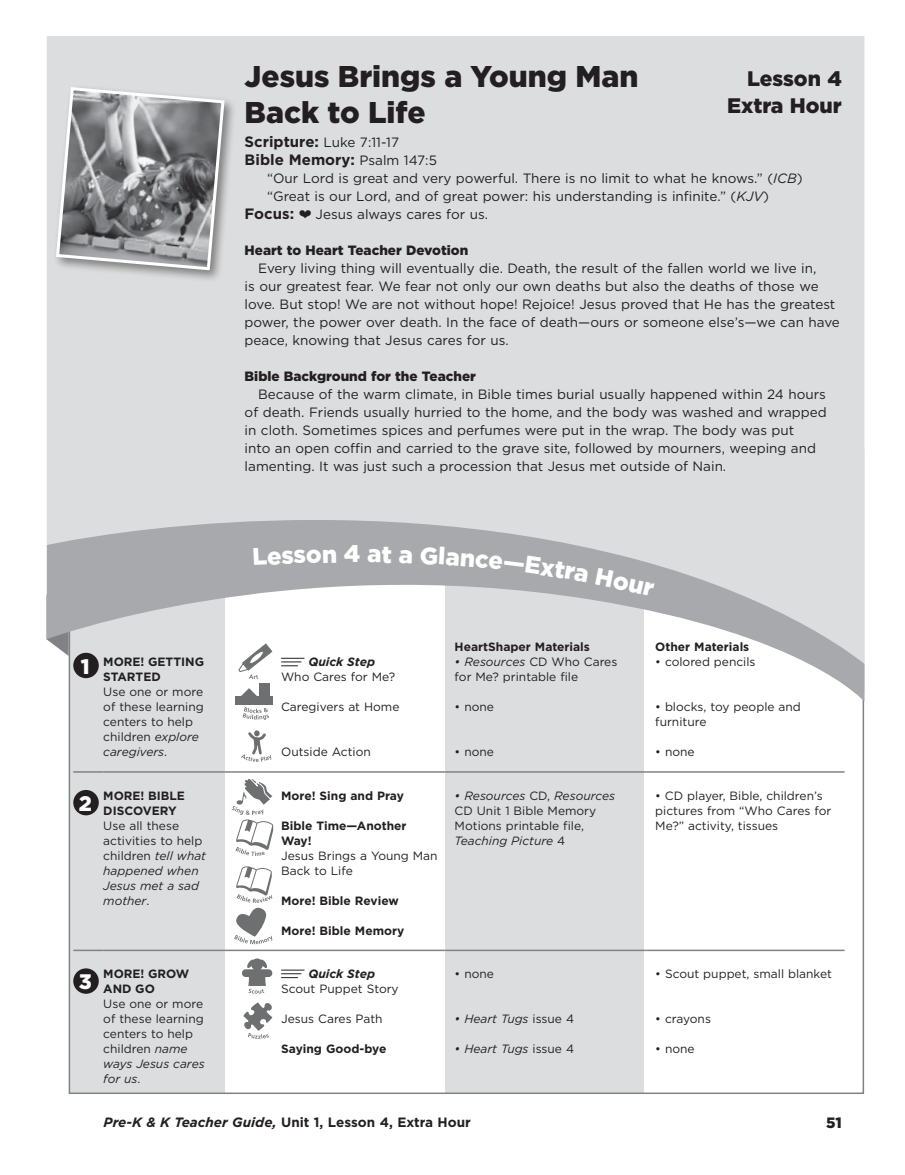
<style>
.page{position:relative;width:905px;height:1175px;background:#fff}
.page>*{position:absolute;margin:0;border:0;box-sizing:border-box;transform-origin:0 0}
.t1{font:900 30px/36px "Gotham";color:#231f20}
.t2{font:900 24px "Gotham";color:#fff}
.t3{font:900 21px/27px "Gotham";color:#231f20;text-align:right}
.t4{font:900 21px "Gotham";color:#fff}
.t5{font:700 15px "Gotham";color:#231f20}
.t6{font:900 15px "Gotham";color:#231f20}
.t7{font:13.5px/18px "Gotham";color:#231f20}
.t8{font:900 13.5px "Gotham";color:#231f20}
.t9{font:700 13.5px "Gotham";color:#231f20}
.t10{font:12px/15px "Gotham";color:#231f20}
.t11{font:700 12px/15px "Gotham";color:#231f20}
.t12{font:italic 12px/15px "Gotham";color:#231f20}
.t13{font:italic 700 12px "Gotham";color:#231f20}
.s1{font-weight:700;font-size:15px}
.s2{font-weight:400;font-size:13.5px}
.s3{font-style:italic}
.s4{font-weight:900;font-size:21px;color:#fff}
.s5{font-style:normal}
</style>
<div class="page">
<svg style="left:68px;top:701px;width:796px;height:393px"></svg>
<div style="left:47px;top:36px;width:817px;height:444px;background:#dcddde"></div>
<svg style="left:46px;top:594px;width:1px;height:46px"></svg>
<svg style="left:47px;top:480px;width:817px;height:221px;fill:#dcddde"></svg>
<hr style="left:73px;top:771px;width:30px;height:1px;background:#808285">
<hr style="left:73px;top:949px;width:30px;height:2px;background:#808285">
<hr style="left:103px;top:771px;width:121px;height:1px;background:#808285">
<hr style="left:224px;top:771px;width:221px;height:1px;background:#808285">
<hr style="left:445px;top:771px;width:201px;height:1px;background:#808285">
<hr style="left:646px;top:771px;width:198px;height:1px;background:#808285">
<hr style="left:103px;top:949px;width:121px;height:2px;background:#808285">
<hr style="left:224px;top:949px;width:221px;height:2px;background:#808285">
<hr style="left:445px;top:949px;width:201px;height:2px;background:#808285">
<hr style="left:646px;top:949px;width:198px;height:2px;background:#808285">
<div style="left:73px;top:653px;width:26px;height:25px;background:#231f20;border-radius:50%"></div>
<svg style="left:281px;top:658px;width:23px;height:8px"></svg>
<div style="left:73px;top:790px;width:26px;height:25px;background:#231f20;border-radius:50%"></div>
<div style="left:73px;top:968px;width:26px;height:25px;background:#231f20;border-radius:50%"></div>
<svg style="left:281px;top:969px;width:23px;height:9px"></svg>
<div style="left:52px;top:83px;width:185px;height:200px;background:#231f20;opacity:.5"></div>
<svg style="left:54px;top:85px;width:172px;height:187px"></svg>
<svg style="left:231px;top:778px;width:42px;height:78px"></svg>
<svg style="left:234px;top:866px;width:38px;height:78px"></svg>
<svg style="left:242px;top:958px;width:30px;height:35px"></svg>
<svg style="left:238px;top:643px;width:34px;height:36px"></svg>
<div style="left:236px;top:696px;width:37px;height:9px;background:#6d6f71"></div>
<div style="left:259px;top:683px;width:10px;height:18px;background:#6d6f71"></div>
<svg style="left:240px;top:688px;width:18px;height:8px"></svg>
<svg style="left:242px;top:707px;width:27px;height:13px"></svg>
<svg style="left:241px;top:730px;width:30px;height:32px"></svg>
<svg style="left:243px;top:1002px;width:29px;height:36px"></svg>
<svg style="left:299px;top:210px;width:12px;height:8px"></svg>
<svg style="left:253px;top:548px;width:83px;height:17px"></svg>
<svg style="left:368px;top:546px;width:23px;height:17px"></svg>
<svg style="left:399px;top:549px;width:13px;height:14px"></svg>
<div style="left:420px;top:546px;width:168px;height:36px;background:#a7a9ac"></div>
<div style="left:595px;top:567px;width:59px;height:30px;background:#a7a9ac"></div>
<h1 class="t1" style="left:244px;top:58px;width:395px">Jesus Brings a Young Man<br>Back to Life</h1>
<p class="t7" style="left:244px;top:133px;width:156px"><span class="s1">Scripture:</span> Luke 7:11-17</p>
<p class="t5" style="left:244px;top:150px;width:194px">Bible Memory: <span class="s2">Psalm 147:5</span></p>
<p class="t7" style="left:267px;top:169px;width:537px">“Our Lord is great and very powerful. There is no limit to what he knows.” (<span class="s3">ICB</span>) “Great is our Lord, and of great power: his understanding is infinite.” (<span class="s3">KJV</span>)</p>
<p class="t5" style="left:244px;top:204px;width:51px">Focus:</p>
<p class="t7" style="left:315px;top:205px;width:174px">Jesus always cares for us.</p>
<p class="t8" style="left:244px;top:241px;width:225px">Heart to Heart Teacher Devotion</p>
<p class="t7" style="left:244px;top:259px;width:596px;text-indent:14px">Every living thing will eventually die. Death, the result of the fallen world we live in,<br>is our greatest fear. We fear not only our own deaths but also the deaths of those we love. But stop! We are not without hope! Rejoice! Jesus proved that He has the greatest power, the power over death. In the face of death—ours or someone else’s—we can have peace, knowing that Jesus cares for us.</p>
<p class="t8" style="left:244px;top:367px;width:233px">Bible Background for the Teacher</p>
<p class="t7" style="left:244px;top:385px;width:583px;text-indent:14px">Because of the warm climate, in Bible times burial usually happened within 24 hours of death. Friends usually hurried to the home, and the body was washed and wrapped in cloth. Sometimes spices and perfumes were put in the wrap. The body was put<br>into an open coffin and carried to the grave site, followed by mourners, weeping and lamenting. It was just such a procession that Jesus met outside of Nain.</p>
<h3 class="t3" style="left:727px;top:65px;width:116px">Lesson 4<br>Extra Hour</h3>
<p class="t11" style="left:103px;top:654px;width:102px;text-indent:-22px"><span class="s4">1</span> MORE! GETTING<br>STARTED</p>
<p class="t10" style="left:103px;top:684px;width:102px">Use one or more of these learning centers to help children <span class="s3">explore caregivers</span>.</p>
<h3 class="t4" style="left:79px;top:789px;width:15px">2</h3>
<p class="t11" style="left:103px;top:787px;width:83px">MORE! BIBLE<br>DISCOVERY</p>
<p class="t12" style="left:103px;top:817px;width:104px"><span class="s5">Use all these activities to help children</span> tell what happened when<br>Jesus met a sad mother<span class="s5">.</span></p>
<h3 class="t4" style="left:79px;top:967px;width:15px">3</h3>
<p class="t11" style="left:103px;top:966px;width:88px">MORE! GROW<br>AND GO</p>
<p class="t10" style="left:103px;top:996px;width:103px">Use one or more of these learning centers to help children <span class="s3">name ways Jesus cares for us</span>.</p>
<h2 class="t2" style="left:344px;top:537px;width:18px">4</h2>
<p class="t13" style="left:308px;top:654px;width:68px">Quick Step</p>
<p class="t10" style="left:281px;top:669px;width:116px">Who Cares for Me?</p>
<p class="t10" style="left:281px;top:699px;width:120px">Caregivers at Home</p>
<p class="t10" style="left:281px;top:744px;width:91px">Outside Action</p>
<p class="t11" style="left:281px;top:787px;width:124px">More! Sing and Pray</p>
<p class="t11" style="left:281px;top:817px;width:127px">Bible Time—Another<br>Way!</p>
<p class="t10" style="left:281px;top:847px;width:158px">Jesus Brings a Young Man<br>Back to Life</p>
<p class="t11" style="left:281px;top:892px;width:119px">More! Bible Review</p>
<p class="t11" style="left:281px;top:922px;width:125px">More! Bible Memory</p>
<p class="t13" style="left:308px;top:965px;width:68px">Quick Step</p>
<p class="t10" style="left:281px;top:981px;width:119px">Scout Puppet Story</p>
<p class="t10" style="left:281px;top:1011px;width:103px">Jesus Cares Path</p>
<p class="t11" style="left:281px;top:1041px;width:107px">Saying Good-bye</p>
<p class="t11" style="left:454px;top:639px;width:137px">HeartShaper Materials</p>
<p class="t10" style="left:454px;top:654px;width:164px"><span class="s3">• Resources</span> CD Who Cares for Me? printable file</p>
<p class="t10" style="left:454px;top:699px;width:41px">• none</p>
<p class="t10" style="left:454px;top:744px;width:41px">• none</p>
<p class="t11" style="left:655px;top:639px;width:95px">Other Materials</p>
<p class="t10" style="left:655px;top:654px;width:102px">• colored pencils</p>
<p class="t10" style="left:655px;top:699px;width:147px">• blocks, toy people and furniture</p>
<p class="t10" style="left:655px;top:744px;width:41px">• none</p>
<p class="t10" style="left:454px;top:787px;width:162px"><span class="s3">• Resources</span> CD, <span class="s3">Resources<br></span>CD Unit 1 Bible Memory<br>Motions printable file,<br><span class="s3">Teaching Picture</span> 4</p>
<p class="t10" style="left:655px;top:787px;width:177px">• CD player, Bible, children’s pictures from “Who Cares for<br>Me?” activity, tissues</p>
<p class="t10" style="left:454px;top:966px;width:41px">• none</p>
<p class="t12" style="left:454px;top:1011px;width:121px">• Heart Tugs <span class="s5">issue 4</span></p>
<p class="t12" style="left:454px;top:1041px;width:121px">• Heart Tugs <span class="s5">issue 4</span></p>
<p class="t10" style="left:655px;top:966px;width:178px">• Scout puppet, small blanket</p>
<p class="t10" style="left:655px;top:1011px;width:57px">• crayons</p>
<p class="t10" style="left:655px;top:1041px;width:41px">• none</p>
<p class="t9" style="left:104px;top:1113px;width:369px"><span class="s3">Pre-K &amp; K Teacher Guide,</span> Unit 1, Lesson 4, Extra Hour</p>
<p class="t6" style="left:826px;top:1112px;width:17px">51</p>
</div>
